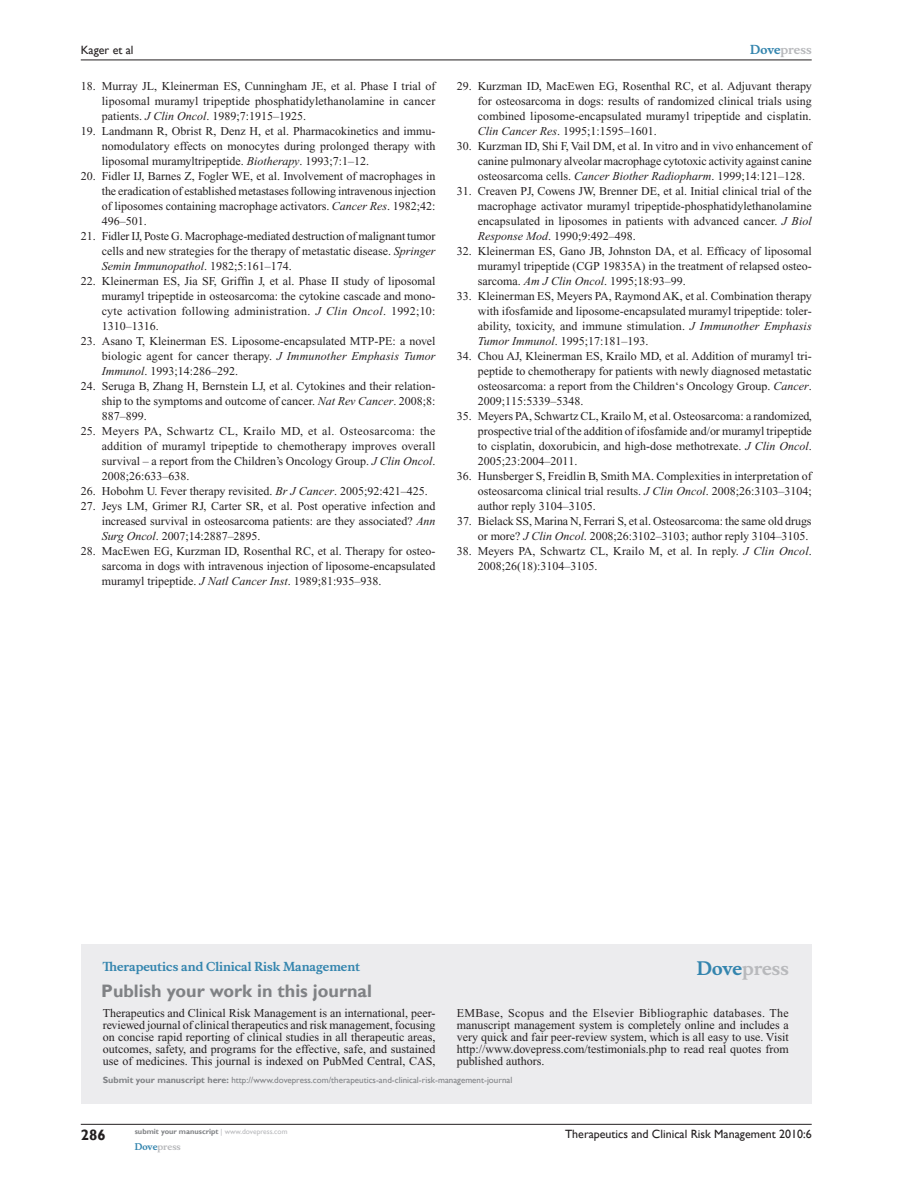
<style>
.page{position:relative;width:918px;height:1188px;background:#fff}
.page>*{position:absolute;margin:0;border:0;box-sizing:border-box;transform-origin:0 0}
.t1{font:700 18px "Gill Sans";color:#808285}
.t2{font:700 18px "Musee";color:#b8b9bc}
.t3{font:700 15px "Gill Sans";color:#231f20}
.t4{font:12px/15px "Times New Roman";color:#231f20;text-align:justify}
.t5{font:12px "Gill Sans";color:#231f20}
.t6{font:700 12px "Musee";color:#3485ae}
.t7{font:700 12px "Musee";color:#b8b9bc}
.t8{font:9px "Gill Sans";color:#808285}
.t9{font:700 9px "Musee";color:#b8b9bc}
.t10{font:700 7.5px "Gill Sans";color:#808285}
.s1{font-style:italic}
.s2{color:#3485ae}
.s3{font-weight:700}
.s4{font-weight:400;color:#b8b9bc}
</style>
<div class="page">
<div style="left:81px;top:944px;width:731px;height:159px;background:#ececee"></div>
<hr style="left:81px;top:1124px;width:731px;height:1px;background:#231f20">
<hr style="left:81px;top:60px;width:731px;height:1px;background:#231f20">
<p class="t5" style="left:81px;top:43px;width:54px">Kager et al</p>
<p class="t4" style="left:102px;top:79px;width:335px;text-indent:-21px">18. Murray JL, Kleinerman ES, Cunningham JE, et al. Phase I trial of liposomal muramyl tripeptide phosphatidylethanolamine in cancer patients. <span class="s1">J Clin Oncol</span>. 1989;7:1915–1925.</p>
<p class="t4" style="left:102px;top:124px;width:335px;text-indent:-21px">19. Landmann R, Obrist R, Denz H, et al. Pharmacokinetics and immu&shy;nomodulatory effects on monocytes during prolonged therapy with liposomal muramyltripeptide. <span class="s1">Biotherapy</span>. 1993;7:1–12.</p>
<p class="t4" style="left:102px;top:169px;width:335px;text-indent:-21px">20. Fidler IJ, Barnes Z, Fogler WE, et al. Involvement of macrophages in the eradication of established metastases following intravenous injection of liposomes containing macrophage activators. <span class="s1">Cancer Res</span>. 1982;42:<br>496–501.</p>
<p class="t4" style="left:102px;top:229px;width:335px;text-indent:-21px">21. Fidler IJ, Poste G. Macrophage-mediated destruction of malignant tumor cells and new strategies for the therapy of metastatic disease. <span class="s1">Springer Semin Immunopathol</span>. 1982;5:161–174.</p>
<p class="t4" style="left:102px;top:274px;width:335px;text-indent:-21px">22. Kleinerman ES, Jia SF, Griffin J, et al. Phase II study of liposomal muramyl tripeptide in osteosarcoma: the cytokine cascade and mono&shy;cyte activation following administration. <span class="s1">J Clin Oncol</span>. 1992;10:<br>1310–1316.</p>
<p class="t4" style="left:102px;top:334px;width:335px;text-indent:-21px">23. Asano T, Kleinerman ES. Liposome-encapsulated MTP-PE: a novel biologic agent for cancer therapy. <span class="s1">J Immunother Emphasis Tumor Immunol</span>. 1993;14:286–292.</p>
<p class="t4" style="left:102px;top:379px;width:335px;text-indent:-21px">24. Seruga B, Zhang H, Bernstein LJ, et al. Cytokines and their relation&shy;ship to the symptoms and outcome of cancer. <span class="s1">Nat Rev Cancer</span>. 2008;8:<br>887–899.</p>
<p class="t4" style="left:102px;top:424px;width:335px;text-indent:-21px">25. Meyers PA, Schwartz CL, Krailo MD, et al. Osteosarcoma: the addition of muramyl tripeptide to chemotherapy improves overall survival – a report from the Children’s Oncology Group. <span class="s1">J Clin Oncol</span>.<br>2008;26:633–638.</p>
<p class="t4" style="left:81px;top:484px;width:348px">26. Hobohm U. Fever therapy revisited. <span class="s1">Br J Cancer</span>. 2005;92:421–425.</p>
<p class="t4" style="left:102px;top:499px;width:335px;text-indent:-21px">27. Jeys LM, Grimer RJ, Carter SR, et al. Post operative infection and increased survival in osteosarcoma patients: are they associated? <span class="s1">Ann Surg Oncol</span>. 2007;14:2887–2895.</p>
<p class="t4" style="left:102px;top:544px;width:335px;text-indent:-21px">28. MacEwen EG, Kurzman ID, Rosenthal RC, et al. Therapy for osteo&shy;sarcoma in dogs with intravenous injection of liposome-encapsulated muramyl tripeptide. <span class="s1">J Natl Cancer Inst</span>. 1989;81:935–938.</p>
<p class="t7" style="left:750px;top:43px;width:63px"><span class="s2">Dove</span>press</p>
<p class="t4" style="left:478px;top:79px;width:335px;text-indent:-21px">29. Kurzman ID, MacEwen EG, Rosenthal RC, et al. Adjuvant therapy for osteosarcoma in dogs: results of randomized clinical trials using combined liposome-encapsulated muramyl tripeptide and cisplatin.<br><span class="s1">Clin Cancer Res</span>. 1995;1:1595–1601.</p>
<p class="t4" style="left:478px;top:139px;width:336px;text-indent:-21px">30. Kurzman ID, Shi F, Vail DM, et al. In vitro and in vivo enhancement of canine pulmonary alveolar macrophage cytotoxic activity against canine osteosarcoma cells. <span class="s1">Cancer Biother Radiopharm</span>. 1999;14:121–128.</p>
<p class="t4" style="left:478px;top:184px;width:335px;text-indent:-21px">31. Creaven PJ, Cowens JW, Brenner DE, et al. Initial clinical trial of the macrophage activator muramyl tripeptide-phosphatidylethanolamine encapsulated in liposomes in patients with advanced cancer. <span class="s1">J Biol Response Mod</span>. 1990;9:492–498.</p>
<p class="t4" style="left:478px;top:244px;width:335px;text-indent:-21px">32. Kleinerman ES, Gano JB, Johnston DA, et al. Efficacy of liposomal muramyl tripeptide (CGP 19835A) in the treatment of relapsed osteo&shy;sarcoma. <span class="s1">Am J Clin Oncol</span>. 1995;18:93–99.</p>
<p class="t4" style="left:478px;top:289px;width:335px;text-indent:-21px">33. Kleinerman ES, Meyers PA, Raymond AK, et al. Combination therapy with ifosfamide and liposome-encapsulated muramyl tripeptide: toler&shy;ability, toxicity, and immune stimulation. <span class="s1">J Immunother Emphasis Tumor Immunol</span>. 1995;17:181–193.</p>
<p class="t4" style="left:478px;top:349px;width:335px;text-indent:-21px">34. Chou AJ, Kleinerman ES, Krailo MD, et al. Addition of muramyl tri&shy;peptide to chemotherapy for patients with newly diagnosed metastatic osteosarcoma: a report from the Children‘s Oncology Group. <span class="s1">Cancer</span>.<br>2009;115:5339–5348.</p>
<p class="t4" style="left:478px;top:409px;width:336px;text-indent:-21px">35. Meyers PA, Schwartz CL, Krailo M, et al. Osteosarcoma: a randomized, prospective trial of the addition of ifosfamide and/or muramyl tripeptide to cisplatin, doxorubicin, and high-dose methotrexate. <span class="s1">J Clin Oncol</span>.<br>2005;23:2004–2011.</p>
<p class="t4" style="left:478px;top:469px;width:335px;text-indent:-21px">36. Hunsberger S, Freidlin B, Smith MA. Complexities in interpretation of osteosarcoma clinical trial results. <span class="s1">J Clin Oncol</span>. 2008;26:3103–3104; author reply 3104–3105.</p>
<p class="t4" style="left:457px;top:514px;width:356px;text-align:right">37. Bielack SS, Marina N, Ferrari S, et al. Osteosarcoma: the same old drugs or more? <span class="s1">J Clin Oncol</span>. 2008;26:3102–3103; author reply 3104–3105.</p>
<p class="t4" style="left:478px;top:544px;width:335px;text-indent:-21px">38. Meyers PA, Schwartz CL, Krailo M, et al. In reply. <span class="s1">J Clin Oncol</span>.<br>2008;26(18):3104–3105.</p>
<p class="t6" style="left:103px;top:959px;width:259px">Therapeutics and Clinical Risk Management</p>
<h1 class="t1" style="left:101px;top:980px;width:272px">Publish your work in this journal</h1>
<h1 class="t2" style="left:697px;top:958px;width:94px"><span class="s2">Dove</span>press</h1>
<p class="t4" style="left:103px;top:1007px;width:334px;line-height:12px">Therapeutics and Clinical Risk Management is an international, peer&shy;reviewed journal of clinical therapeutics and risk management, focusing on concise rapid reporting of clinical studies in all therapeutic areas, outcomes, safety, and programs for the effective, safe, and sustained use of medicines. This journal is indexed on PubMed Central, CAS,</p>
<p class="t4" style="left:457px;top:1007px;width:333px;line-height:12px">EMBase, Scopus and the Elsevier Bibliographic databases. The manuscript management system is completely online and includes a very quick and fair peer-review system, which is all easy to use. Visit http://www.dovepress.com/testimonials.php to read real quotes from published authors.</p>
<p class="t8" style="left:103px;top:1075px;width:411px"><span class="s3">Submit your manuscript here:</span> http://www.dovepress.com/therapeutics-and-clinical-risk-management-journal</p>
<p class="t3" style="left:81px;top:1126px;width:26px">286</p>
<p class="t10" style="left:135px;top:1127px;width:154px">submit your manuscript <span class="s4">| www.dovepress.com</span></p>
<p class="t9" style="left:135px;top:1141px;width:48px"><span class="s2">Dove</span>press</p>
<p class="t5" style="left:565px;top:1127px;width:248px">Therapeutics and Clinical Risk Management 2010:6</p>
</div>
